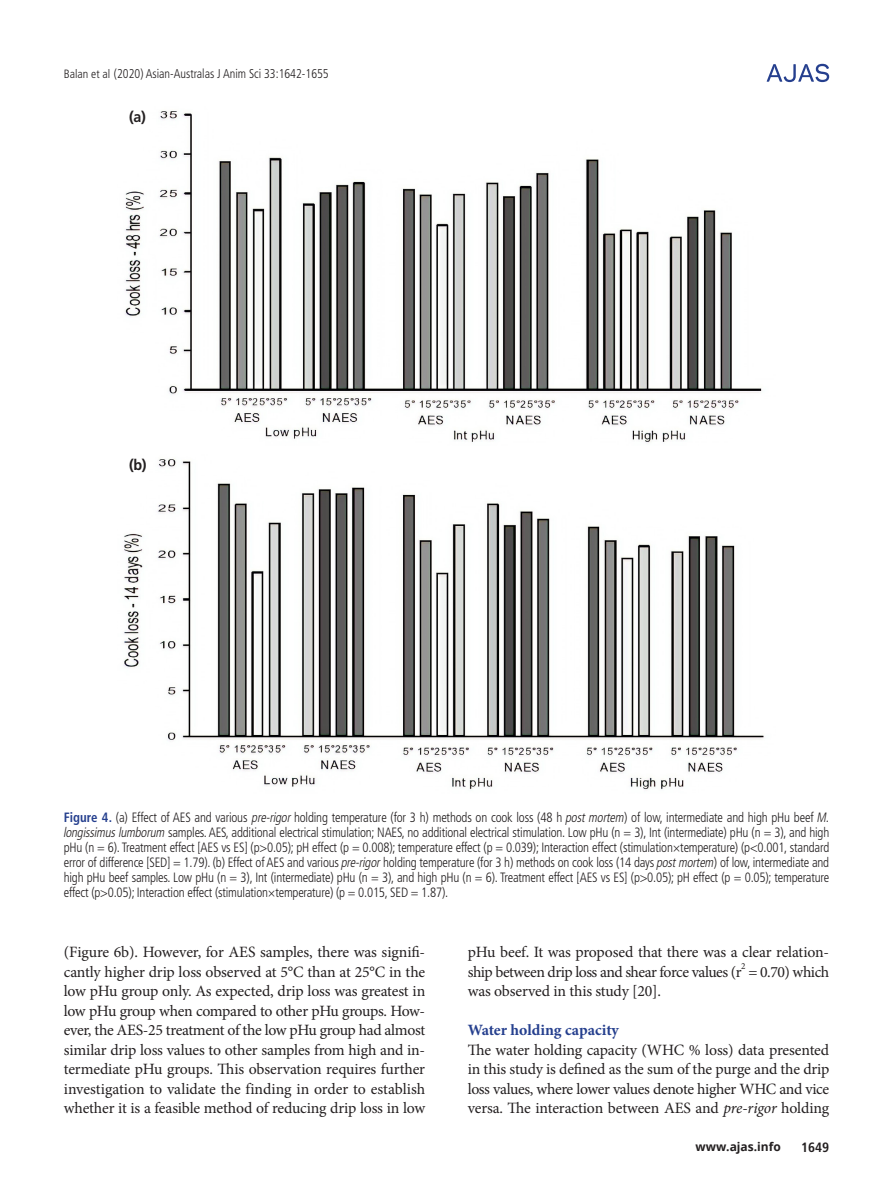
<style>
.page{position:relative;width:893px;height:1191px;background:#fff}
.page>*{position:absolute;margin:0;border:0;box-sizing:border-box;transform-origin:0 0}
.본문{font:15.75px/19.5px "Minion Pro";letter-spacing:-.015em;color:#231f20;text-align:justify}
.중제목{font:700 15.75px "Minion Pro";letter-spacing:-.005em;color:#253f8e}
.그림_지문{font:700 15px "Frutiger LT Std";color:#231f20;scale:.95 1}
.표_그림__제목{font:300 condensed 13.5px/15px "Frutiger LT Std";letter-spacing:-.015em;color:#231f20;scale:.95 1}
.t1{font:700 condensed 13.5px "Frutiger LT Std";color:#231f20}
.t2{font:300 condensed 12.75px "Frutiger LT Std";color:#231f20;scale:.95 1}
.t3{font:700 12px "Open Sans";color:#231f20}
.본문-2{font:9.15px "Minion Pro";color:#231f20}
.s1{font-size:12px}
.s2{font-weight:700;color:#253f8e}
.s3{font-style:italic}
</style>
<div class="page">
<svg style="left:767px;top:64px;width:62px;height:18px"></svg>
<img style="left:125px;top:111px;width:637px;height:332px">
<img style="left:124px;top:458px;width:640px;height:332px">
<p class="t2" style="left:64px;top:66px;width:280px"><span class="s1">Balan et al</span> (2020) Asian-Australas J Anim Sci 33:1642-1655</p>
<p class="그림_지문" style="left:129px;top:108px;width:19px">(a)</p>
<p class="그림_지문" style="left:129px;top:456px;width:20px">(b)</p>
<p class="표_그림__제목" style="left:63px;top:810px;width:811px"><span class="s2">Figure 4.</span> (a) Effect of AES and various <span class="s3">pre-rigor</span> holding temperature (for 3 h) methods on cook loss (48 h <span class="s3">post mortem</span>) of low, intermediate and high pHu beef <span class="s3">M. longissimuslumborum</span> samples. AES, additional electrical stimulation; NAES, no additional electrical stimulation. Low pHu (n = 3), Int (intermediate) pHu (n = 3), and high pHu (n = 6). Treatment effect [AES vs ES] (p&gt;0.05); pH effect (p = 0.008); temperature effect (p = 0.039); Interaction effect (stimulation×temperature) (p&lt;0.001, standard error of difference [SED] = 1.79). (b) Effect of AES and various <span class="s3">pre-rigor</span> holding temperature (for 3 h) methods on cook loss (14 days <span class="s3">postmortem</span>) of low, intermediate and high pHu beef samples. Low pHu (n = 3), Int (intermediate) pHu (n = 3), and high pHu (n = 6). Treatment effect [AES vs ES] (p&gt;0.05); pH effect (p = 0.05); temperature effect (p&gt;0.05); Interaction effect (stimulation×temperature) (p = 0.015, SED = 1.87).</p>
<p class="본문" style="left:64px;top:942px;width:363px">(Figure 6b). However, for AES samples, there was signifi&shy;cantly higher drip loss observed at 5°C than at 25°C in the low pHu group only. As expected, drip loss was greatest in low pHu group when compared to other pHu groups. How&shy;ever, the AES-25 treatment of the low pHu group had almost similar drip loss values to other samples from high and in&shy;termediate pHu groups. This observation requires further investigation to validate the finding in order to establish whether it is a feasible method of reducing drip loss in low</p>
<p class="본문" style="left:468px;top:942px;width:363px">pHu beef. It was proposed that there was a clear relation&shy;ship between drip loss and shear force values (r = 0.70) which</p>
<p class="본문-2" style="left:741px;top:960px;width:6px">2</p>
<p class="본문" style="left:468px;top:981px;width:195px">was observed in this study [20].</p>
<p class="중제목" style="left:468px;top:1019px;width:153px">Water holding capacity</p>
<p class="본문" style="left:468px;top:1040px;width:363px">The water holding capacity (WHC % loss) data presented in this study is defined as the sum of the purge and the drip loss values, where lower values denote higher WHC and vice versa. The interaction between AES and <span class="s3">pre-rigor</span> holding</p>
<p class="t3" style="left:695px;top:1138px;width:87px">www.ajas.info</p>
<p class="t1" style="left:801px;top:1138px;width:30px">1649</p>
</div>
